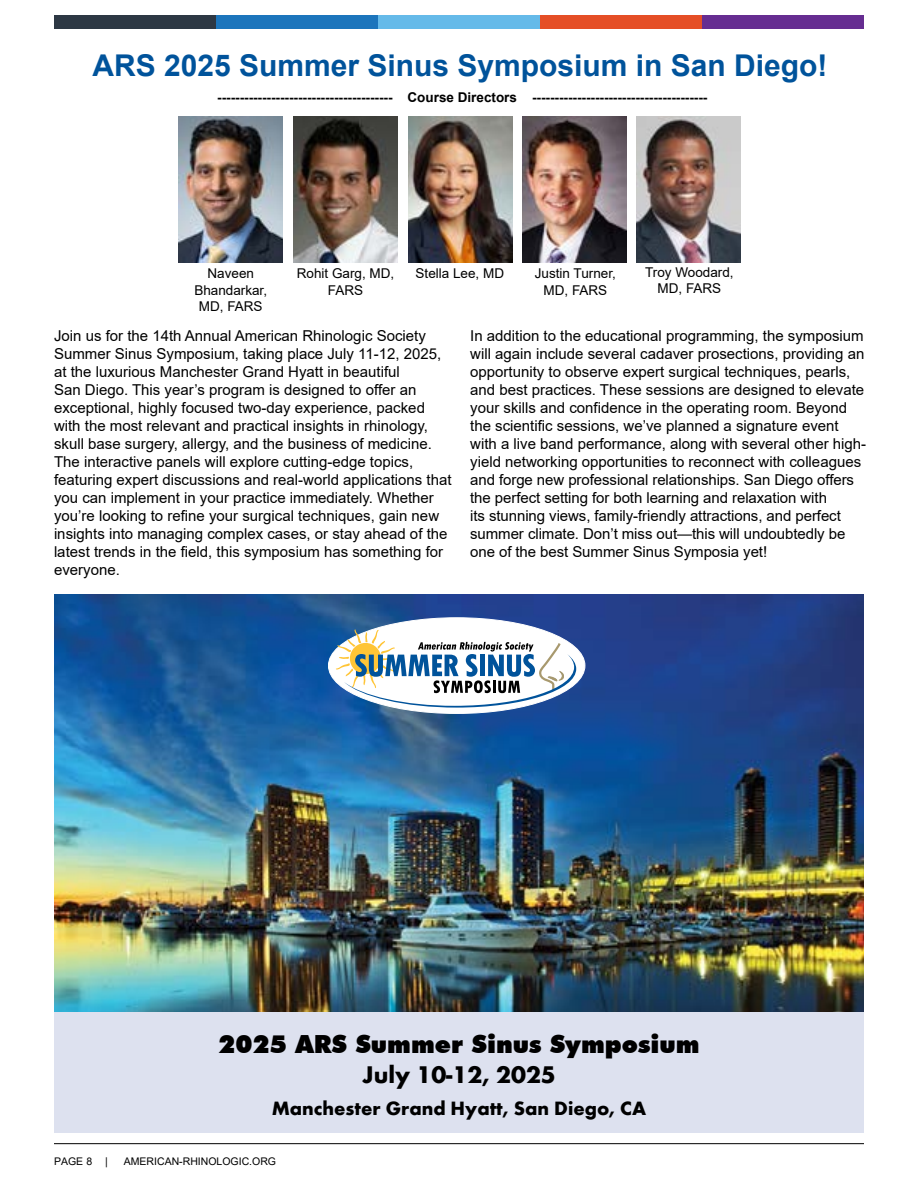
<style>
.page{position:relative;width:918px;height:1188px;background:#fff}
.page>*{position:absolute;margin:0;border:0;box-sizing:border-box;transform-origin:0 0}
.t1{font:700 30px "Arial";color:#00539b}
.t2{font:900 25.05px "Futura BT";color:#000}
.t3{font:700 24.9px "Futura";color:#000}
.t4{font:700 19.95px "Futura";color:#000}
.t5{font:15px/18px "Arial";color:#000}
.t6{font:700 13.5px "Arial";color:#000}
.t7{font:13.5px/16.5px "Arial";color:#000;text-align:center}
.t8{font:10.5px "Arial";color:#000}
</style>
<div class="page">
<hr style="left:54px;top:1143px;width:810px;height:1px;background:#000">
<div style="left:54px;top:15px;width:162px;height:14px;background:#2d3844"></div>
<div style="left:216px;top:15px;width:162px;height:14px;background:#1c75bc"></div>
<div style="left:378px;top:15px;width:162px;height:14px;background:#65bae9"></div>
<div style="left:540px;top:15px;width:162px;height:14px;background:#e54e26"></div>
<div style="left:702px;top:15px;width:162px;height:14px;background:#662d91"></div>
<img style="left:54px;top:594px;width:810px;height:418px">
<img style="left:408px;top:117px;width:104px;height:146px">
<img style="left:179px;top:117px;width:104px;height:146px">
<img style="left:294px;top:117px;width:103px;height:146px">
<img style="left:522px;top:117px;width:104px;height:146px">
<img style="left:636px;top:117px;width:104px;height:146px">
<div style="left:54px;top:1012px;width:810px;height:120px;background:#dde1ef"></div>
<div style="left:328px;top:618px;width:257px;height:95px;background:#fff;border-radius:50%"></div>
<svg style="left:336px;top:629px;width:240px;height:79px"></svg>
<h1 class="t1" style="left:92px;top:44px;width:737px">ARS 2025 Summer Sinus Symposium in San Diego!</h1>
<p class="t6" style="left:217px;top:88px;width:492px">--------------------------------------- Course Directors ---------------------------------------</p>
<p class="t7" style="left:194px;top:265px;width:74px">Naveen<br>Bhandarkar,<br>MD, FARS</p>
<p class="t7" style="left:297px;top:265px;width:99px">Rohit Garg, MD,<br>FARS</p>
<p class="t7" style="left:416px;top:265px;width:90px">Stella Lee, MD</p>
<p class="t7" style="left:535px;top:265px;width:83px">Justin Turner,<br>MD, FARS</p>
<p class="t7" style="left:645px;top:264px;width:90px">Troy Woodard,<br>MD, FARS</p>
<p class="t5" style="left:54px;top:327px;width:399px">Join us for the 14th Annual American Rhinologic Society Summer Sinus Symposium, taking place July 11-12, 2025, at the luxurious Manchester Grand Hyatt in beautiful<br>San Diego. This year’s program is designed to offer an exceptional, highly focused two-day experience, packed with the most relevant and practical insights in rhinology, skull base surgery, allergy, and the business of medicine.<br>The interactive panels will explore cutting-edge topics, featuring expert discussions and real-world applications that you can implement in your practice immediately. Whether you’re looking to refine your surgical techniques, gain new insights into managing complex cases, or stay ahead of the latest trends in the field, this symposium has something for everyone.</p>
<p class="t5" style="left:470px;top:327px;width:397px">In addition to the educational programming, the symposium will again include several cadaver prosections, providing an opportunity to observe expert surgical techniques, pearls, and best practices. These sessions are designed to elevate your skills and confidence in the operating room. Beyond the scientific sessions, we’ve planned a signature event with a live band performance, along with several other high&shy;yield networking opportunities to reconnect with colleagues and forge new professional relationships. San Diego offers the perfect setting for both learning and relaxation with<br>its stunning views, family-friendly attractions, and perfect summer climate. Don’t miss out—this will undoubtedly be one of the best Summer Sinus Symposia yet!</p>
<h2 class="t2" style="left:219px;top:1029px;width:482px">2025 ARS Summer Sinus Symposium</h2>
<h3 class="t3" style="left:362px;top:1060px;width:195px">July 10-12, 2025</h3>
<h3 class="t4" style="left:272px;top:1097px;width:376px">Manchester Grand Hyatt, San Diego, CA</h3>
<p class="t8" style="left:54px;top:1154px;width:55px">PAGE 8 |</p>
<p class="t8" style="left:124px;top:1154px;width:154px">AMERICAN-RHINOLOGIC.ORG</p>
</div>
